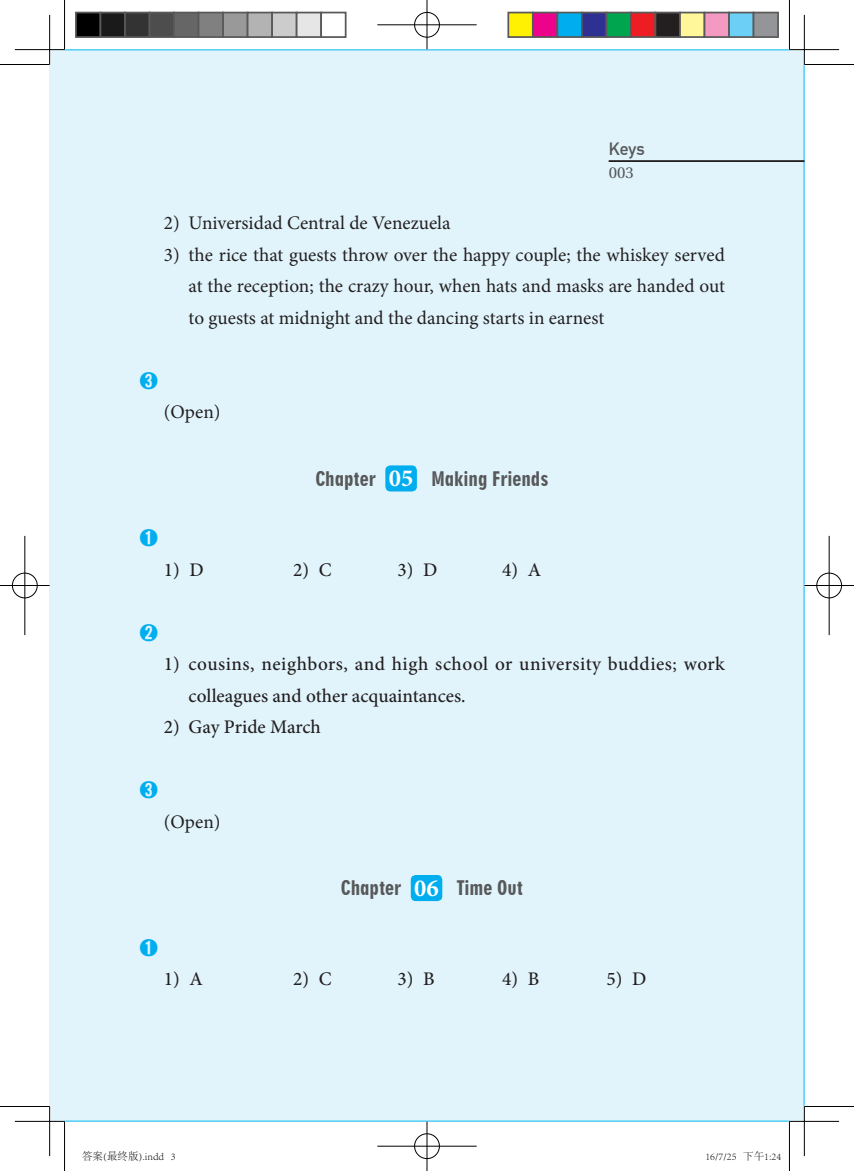
<style>
.page{position:relative;width:854px;height:1171px;background:#fff}
.page>*{position:absolute;margin:0;border:0;box-sizing:border-box;transform-origin:0 0}
.t1{font:19.25px/31.5px "Minion Pro";color:#231f20;text-align:justify}
.t2{font:500 19.25px/31.5px "Minion Pro";letter-spacing:.015em;color:#231f20}
.t3{font:19.25px "Geometric 706 BT Black Condensed B";color:#57585a}
.t4{font:500 19.25px "Minion Pro";letter-spacing:-.005em;color:#231f20}
.t5{font:500 19.25px "Adobe Myungjo Std";color:#00aeef}
.t6{font:700 17.5px "DIN Alternate";color:#57585a}
.t7{font:15.75px "Utopia";color:#57585a}
.t8{font:300 10.5px "Adobe Song Std";color:#000}
.s1{font-family:"Minion Pro";font-weight:700;font-size:24.5px;color:#fff}
.s2{font-weight:400}
</style>
<div class="page">
<div style="left:50px;top:50px;width:754px;height:1071px;background:#e1f4fc"></div>
<svg style="left:608px;top:160px;width:196px;height:2px"></svg>
<div style="left:385px;top:465px;width:32px;height:26px;background:#00aeef;border-radius:5px"></div>
<div style="left:410px;top:875px;width:32px;height:26px;background:#00aeef;border-radius:5px"></div>
<hr style="left:15px;top:49px;width:49px;height:2px;background:#fff">
<hr style="left:789px;top:49px;width:49px;height:2px;background:#fff">
<hr style="left:15px;top:1120px;width:49px;height:2px;background:#fff">
<hr style="left:789px;top:1120px;width:49px;height:2px;background:#fff">
<hr style="left:49px;top:15px;width:2px;height:49px;background:#fff">
<hr style="left:49px;top:1106px;width:2px;height:50px;background:#fff">
<hr style="left:0;top:64px;width:50px;height:1px;background:#000">
<hr style="left:804px;top:64px;width:49px;height:1px;background:#000">
<hr style="left:0;top:1106px;width:50px;height:1px;background:#000">
<hr style="left:804px;top:1106px;width:49px;height:1px;background:#000">
<hr style="left:64px;top:0;width:1px;height:50px;background:#000">
<hr style="left:64px;top:1121px;width:1px;height:50px;background:#000">
<hr style="left:788px;top:0;width:1px;height:50px;background:#000">
<hr style="left:788px;top:1121px;width:1px;height:50px;background:#000">
<hr style="left:15px;top:49px;width:49px;height:1px;background:#000">
<hr style="left:789px;top:49px;width:49px;height:1px;background:#000">
<hr style="left:15px;top:1121px;width:49px;height:1px;background:#000">
<hr style="left:789px;top:1121px;width:49px;height:1px;background:#000">
<hr style="left:49px;top:15px;width:1px;height:49px;background:#000">
<hr style="left:49px;top:1106px;width:1px;height:50px;background:#000">
<hr style="left:803px;top:15px;width:1px;height:49px;background:#000">
<hr style="left:803px;top:1106px;width:1px;height:50px;background:#000">
<div style="left:413px;top:11px;width:27px;height:27px;border:2px solid #fff;border-radius:50%"></div>
<hr style="left:377px;top:24px;width:99px;height:2px;background:#fff">
<hr style="left:426px;top:0;width:2px;height:50px;background:#fff">
<div style="left:414px;top:12px;width:25px;height:25px;border:1px solid #000;border-radius:50%"></div>
<hr style="left:377px;top:25px;width:99px;height:1px;background:#000">
<hr style="left:426px;top:0;width:1px;height:50px;background:#000">
<div style="left:413px;top:1132px;width:27px;height:27px;border:2px solid #fff;border-radius:50%"></div>
<hr style="left:377px;top:1145px;width:99px;height:2px;background:#fff">
<hr style="left:426px;top:1121px;width:2px;height:50px;background:#fff">
<div style="left:414px;top:1133px;width:25px;height:26px;border:1px solid #000;border-radius:50%"></div>
<hr style="left:377px;top:1146px;width:99px;height:1px;background:#000">
<hr style="left:426px;top:1121px;width:1px;height:50px;background:#000">
<div style="left:11px;top:572px;width:27px;height:27px;border:2px solid #fff;border-radius:50%"></div>
<hr style="left:0;top:584px;width:50px;height:2px;background:#fff">
<hr style="left:24px;top:536px;width:2px;height:99px;background:#fff">
<div style="left:12px;top:573px;width:25px;height:25px;border:1px solid #000;border-radius:50%"></div>
<hr style="left:0;top:585px;width:50px;height:1px;background:#000">
<hr style="left:25px;top:536px;width:1px;height:99px;background:#000">
<div style="left:815px;top:572px;width:27px;height:27px;border:2px solid #fff;border-radius:50%"></div>
<hr style="left:804px;top:584px;width:49px;height:2px;background:#fff">
<hr style="left:827px;top:536px;width:3px;height:99px;background:#fff">
<div style="left:816px;top:573px;width:25px;height:25px;border:1px solid #000;border-radius:50%"></div>
<hr style="left:804px;top:585px;width:49px;height:1px;background:#000">
<hr style="left:828px;top:536px;width:1px;height:99px;background:#000">
<div style="left:76px;top:13px;width:24px;height:24px;background:#000"></div>
<div style="left:75px;top:12px;width:26px;height:26px;border:2px solid #595959"></div>
<div style="left:100px;top:13px;width:25px;height:24px;background:#1a1a1a"></div>
<div style="left:99px;top:12px;width:27px;height:26px;border:2px solid #595959"></div>
<div style="left:125px;top:13px;width:24px;height:24px;background:#333"></div>
<div style="left:124px;top:12px;width:26px;height:26px;border:2px solid #595959"></div>
<div style="left:149px;top:13px;width:25px;height:24px;background:#4d4d4d"></div>
<div style="left:148px;top:12px;width:27px;height:26px;border:2px solid #595959"></div>
<div style="left:174px;top:13px;width:24px;height:24px;background:#666"></div>
<div style="left:173px;top:12px;width:26px;height:26px;border:2px solid #595959"></div>
<div style="left:198px;top:13px;width:25px;height:24px;background:#808080"></div>
<div style="left:197px;top:12px;width:27px;height:26px;border:2px solid #595959"></div>
<div style="left:223px;top:13px;width:24px;height:24px;background:#999"></div>
<div style="left:222px;top:12px;width:26px;height:26px;border:2px solid #595959"></div>
<div style="left:247px;top:13px;width:25px;height:24px;background:#b3b3b3"></div>
<div style="left:246px;top:12px;width:27px;height:26px;border:2px solid #595959"></div>
<div style="left:272px;top:13px;width:24px;height:24px;background:#ccc"></div>
<div style="left:271px;top:12px;width:26px;height:26px;border:2px solid #595959"></div>
<div style="left:296px;top:13px;width:25px;height:24px;background:#e6e6e6"></div>
<div style="left:295px;top:12px;width:27px;height:26px;border:2px solid #595959"></div>
<div style="left:320px;top:12px;width:26px;height:26px;border:2px solid #595959"></div>
<div style="left:508px;top:13px;width:24px;height:24px;background:#fff101"></div>
<div style="left:507px;top:12px;width:26px;height:26px;border:2px solid #595959"></div>
<div style="left:532px;top:13px;width:25px;height:24px;background:#ed028c"></div>
<div style="left:531px;top:12px;width:27px;height:26px;border:2px solid #595959"></div>
<div style="left:557px;top:13px;width:24px;height:24px;background:#00aeef"></div>
<div style="left:556px;top:12px;width:26px;height:26px;border:2px solid #595959"></div>
<div style="left:581px;top:13px;width:25px;height:24px;background:#2e3092"></div>
<div style="left:580px;top:12px;width:27px;height:26px;border:2px solid #595959"></div>
<div style="left:606px;top:13px;width:24px;height:24px;background:#00a54f"></div>
<div style="left:605px;top:12px;width:26px;height:26px;border:2px solid #595959"></div>
<div style="left:630px;top:13px;width:25px;height:24px;background:#ee1d23"></div>
<div style="left:629px;top:12px;width:27px;height:26px;border:2px solid #595959"></div>
<div style="left:655px;top:13px;width:24px;height:24px;background:#231f20"></div>
<div style="left:654px;top:12px;width:26px;height:26px;border:2px solid #595959"></div>
<div style="left:679px;top:13px;width:25px;height:24px;background:#fff79a"></div>
<div style="left:678px;top:12px;width:27px;height:26px;border:2px solid #595959"></div>
<div style="left:704px;top:13px;width:24px;height:24px;background:#f499c2"></div>
<div style="left:703px;top:12px;width:26px;height:26px;border:2px solid #595959"></div>
<div style="left:728px;top:13px;width:25px;height:24px;background:#6bcff6"></div>
<div style="left:727px;top:12px;width:27px;height:26px;border:2px solid #595959"></div>
<div style="left:753px;top:13px;width:24px;height:24px;background:#939598"></div>
<div style="left:752px;top:12px;width:26px;height:26px;border:2px solid #595959"></div>
<p class="t6" style="left:608px;top:136px;width:37px">Keys</p>
<p class="t7" style="left:608px;top:164px;width:27px">003</p>
<p class="t1" style="left:164px;top:207px;width:288px">2) Universidad Central de Venezuela</p>
<p class="t1" style="left:188px;top:239px;width:537px;text-indent:-25px">3) the rice that guests throw over the happy couple; the whiskey served at the reception; the crazy hour, when hats and masks are handed out to guests at midnight and the dancing starts in earnest</p>
<p class="t5" style="left:139px;top:371px;width:21px">➌</p>
<p class="t1" style="left:164px;top:396px;width:58px">(Open)</p>
<p class="t5" style="left:139px;top:528px;width:21px">➊</p>
<p class="t3" style="left:315px;top:467px;width:234px">Chapter <span class="s1">05</span> Making Friends</p>
<p class="t2" style="left:164px;top:554px;width:41px">1) D</p>
<p class="t2" style="left:293px;top:554px;width:40px">2) C</p>
<p class="t2" style="left:397px;top:554px;width:41px">3) D</p>
<p class="t2" style="left:502px;top:554px;width:40px">4) A</p>
<p class="t5" style="left:139px;top:623px;width:21px">➋</p>
<p class="t2" style="left:188px;top:648px;width:537px;text-indent:-25px">1) cousins, neighbors, and high school or university buddies<span class="s2">;</span> work colleagues and other acquaintances.</p>
<p class="t4" style="left:164px;top:714px;width:158px">2) Gay Pride March</p>
<p class="t5" style="left:139px;top:780px;width:21px">➌</p>
<p class="t1" style="left:164px;top:806px;width:58px">(Open)</p>
<p class="t5" style="left:139px;top:938px;width:21px">➊</p>
<p class="t3" style="left:340px;top:876px;width:184px">Chapter <span class="s1">06</span> Time Out</p>
<p class="t2" style="left:164px;top:963px;width:40px">1) A</p>
<p class="t2" style="left:293px;top:963px;width:40px">2) C</p>
<p class="t2" style="left:397px;top:963px;width:39px">3) B</p>
<p class="t2" style="left:502px;top:963px;width:39px">4) B</p>
<p class="t2" style="left:606px;top:963px;width:41px">5) D</p>
<p class="t8" style="left:82px;top:1151px;width:95px">答案(最终版).indd 3</p>
<p class="t8" style="left:705px;top:1151px;width:77px">16/7/25 下午1:24</p>
</div>
